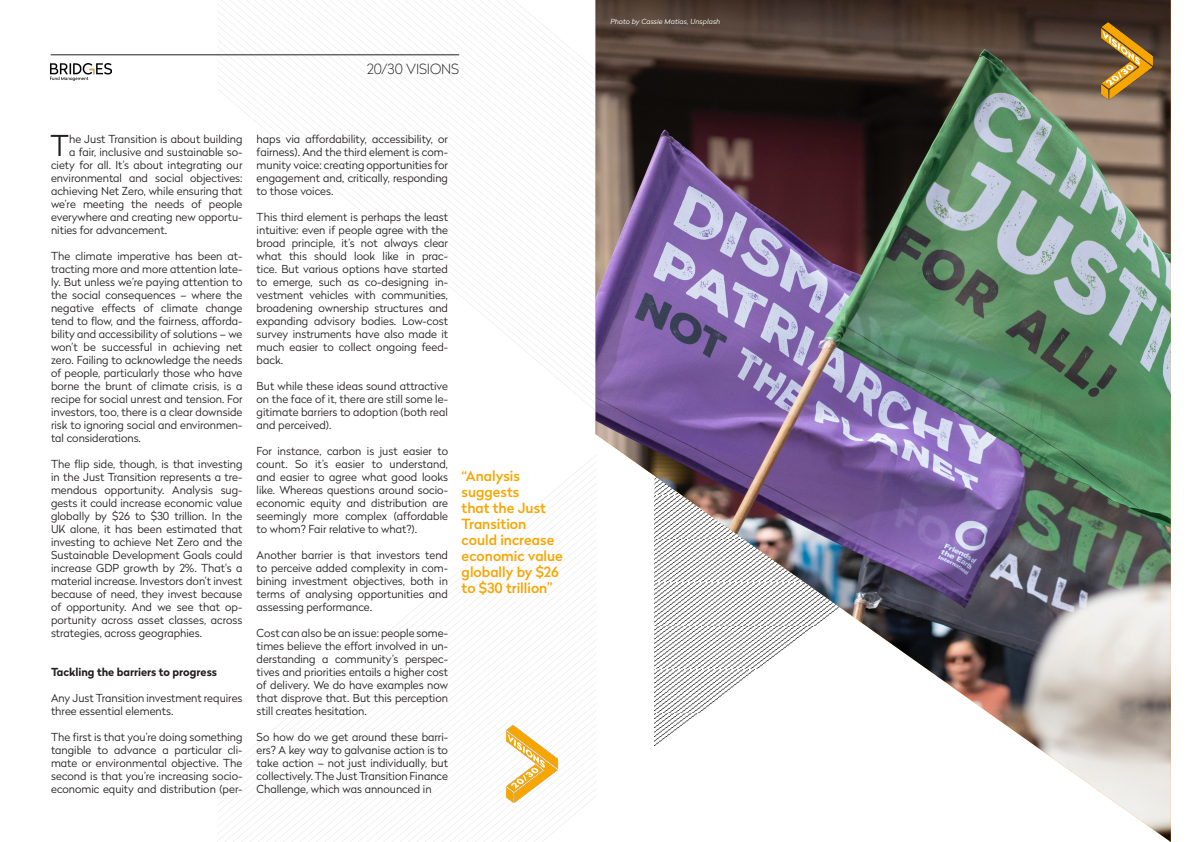
<style>
.page{position:relative;width:1191px;height:842px;background:#fff}
.page>*{position:absolute;margin:0;border:0;box-sizing:border-box;transform-origin:0 0}
.t1{font:300 28.7px "Radikal";color:#231f20}
.BODY_-_COPY{font:500 14px/16px "Radikal";color:#f7a605}
.BODY_-_COPY-2{font:100 14px "Radikal";letter-spacing:-.01em;color:#231f20}
.t2{font:300 11px/13px "Radikal";color:#231f20;text-align:justify}
.t3{font:700 11px "Radikal";color:#231f20}
.BODY_-_COPY-3{font:italic 300 7px "Radikal";letter-spacing:.01em;color:#fff}
</style>
<div class="page">
<img style="left:217px;top:0;width:378px;height:410px">
<hr style="left:51px;top:55px;width:408px;height:1px;background:#231f20">
<img style="left:504px;top:722px;width:55px;height:84px">
<img style="left:51px;top:63px;width:61px;height:17px">
<img style="left:595px;top:0;width:575px;height:842px">
<img style="left:1099px;top:19px;width:56px;height:84px">
<p class="BODY_-_COPY-2" style="left:367px;top:59px;width:94px">20/30 VISIONS</p>
<p class="t1" style="left:51px;top:126px;width:20px">T</p>
<p class="t2" style="left:69px;top:132px;width:175px">he Just Transition is about building</p>
<p class="t2" style="left:69px;top:145px;width:175px">a fair, inclusive and sustainable so-</p>
<p class="t2" style="left:51px;top:158px;width:193px">ciety for all. It’s about integrating our</p>
<p class="t2" style="left:51px;top:171px;width:193px">environmental and social objectives:</p>
<p class="t2" style="left:51px;top:184px;width:193px">achieving Net Zero, while ensuring that</p>
<p class="t2" style="left:51px;top:197px;width:193px">we’re meeting the needs of people</p>
<p class="t2" style="left:51px;top:210px;width:193px">everywhere and creating new opportu-</p>
<p class="t2" style="left:51px;top:223px;width:118px">nities for advancement.</p>
<p class="t2" style="left:51px;top:249px;width:193px">The climate imperative has been at&shy;tracting more and more attention late&shy;ly. But unless we’re paying attention to the social consequences – where the negative effects of climate change tend to flow, and the fairness, afforda&shy;bility and accessibility of solutions – we won’t be successful in achieving net zero. Failing to acknowledge the needs of people, particularly those who have borne the brunt of climate crisis, is a recipe for social unrest and tension. For investors, too, there is a clear downside risk to ignoring social and environmen&shy;tal considerations.</p>
<p class="t2" style="left:51px;top:457px;width:193px">The flip side, though, is that investing in the Just Transition represents a tre&shy;mendous opportunity. Analysis sug&shy;gests it could increase economic value globally by $26 to $30 trillion. In the UK alone, it has been estimated that investing to achieve Net Zero and the Sustainable Development Goals could increase GDP growth by 2%. That’s a material increase. Investors don’t invest because of need, they invest because of opportunity. And we see that op&shy;portunity across asset classes, across strategies, across geographies.</p>
<p class="t3" style="left:51px;top:664px;width:167px">Tackling the barriers to progress</p>
<p class="t2" style="left:51px;top:691px;width:193px">Any Just Transition investment requires three essential elements.</p>
<p class="t2" style="left:51px;top:730px;width:193px">The first is that you’re doing something tangible to advance a particular cli&shy;mate or environmental objective. The second is that you’re increasing socio&shy;economic equity and distribution (per-</p>
<p class="t2" style="left:257px;top:132px;width:193px">haps via affordability, accessibility, or fairness). And the third element is com&shy;munity voice: creating opportunities for engagement and, critically, responding to those voices.</p>
<p class="t2" style="left:257px;top:210px;width:193px">This third element is perhaps the least intuitive: even if people agree with the broad principle, it’s not always clear what this should look like in prac&shy;tice. But various options have started to emerge, such as co-designing in&shy;vestment vehicles with communities, broadening ownership structures and expanding advisory bodies. Low-cost survey instruments have also made it much easier to collect ongoing feed&shy;back.</p>
<p class="t2" style="left:257px;top:379px;width:193px">But while these ideas sound attractive on the face of it, there are still some le&shy;gitimate barriers to adoption (both real and perceived).</p>
<p class="t2" style="left:257px;top:444px;width:193px">For instance, carbon is just easier to count. So it’s easier to understand, and easier to agree what good looks like. Whereas questions around socio&shy;economic equity and distribution are seemingly more complex (affordable to whom? Fair relative to what?).</p>
<p class="t2" style="left:257px;top:548px;width:193px">Another barrier is that investors tend to perceive added complexity in com&shy;bining investment objectives, both in terms of analysing opportunities and assessing performance.</p>
<p class="t2" style="left:257px;top:626px;width:193px">Cost can also be an issue: people some&shy;times believe the effort involved in un&shy;derstanding a community’s perspec&shy;tives and priorities entails a higher cost of delivery. We do have examples now that disprove that. But this perception still creates hesitation.</p>
<p class="t2" style="left:257px;top:730px;width:193px">So how do we get around these barri&shy;ers? A key way to galvanise action is to take action – not just individually, but collectively. The Just Transition Finance Challenge, which was announced in</p>
<p class="BODY_-_COPY" style="left:461px;top:467px;width:103px">“Analysis suggests<br>that the Just<br>Transition could increase economic value globally by $26 to $30 trillion”</p>
<p class="BODY_-_COPY-3" style="left:610px;top:17px;width:111px">Photo by Cassie Matias, Unsplash</p>
</div>
